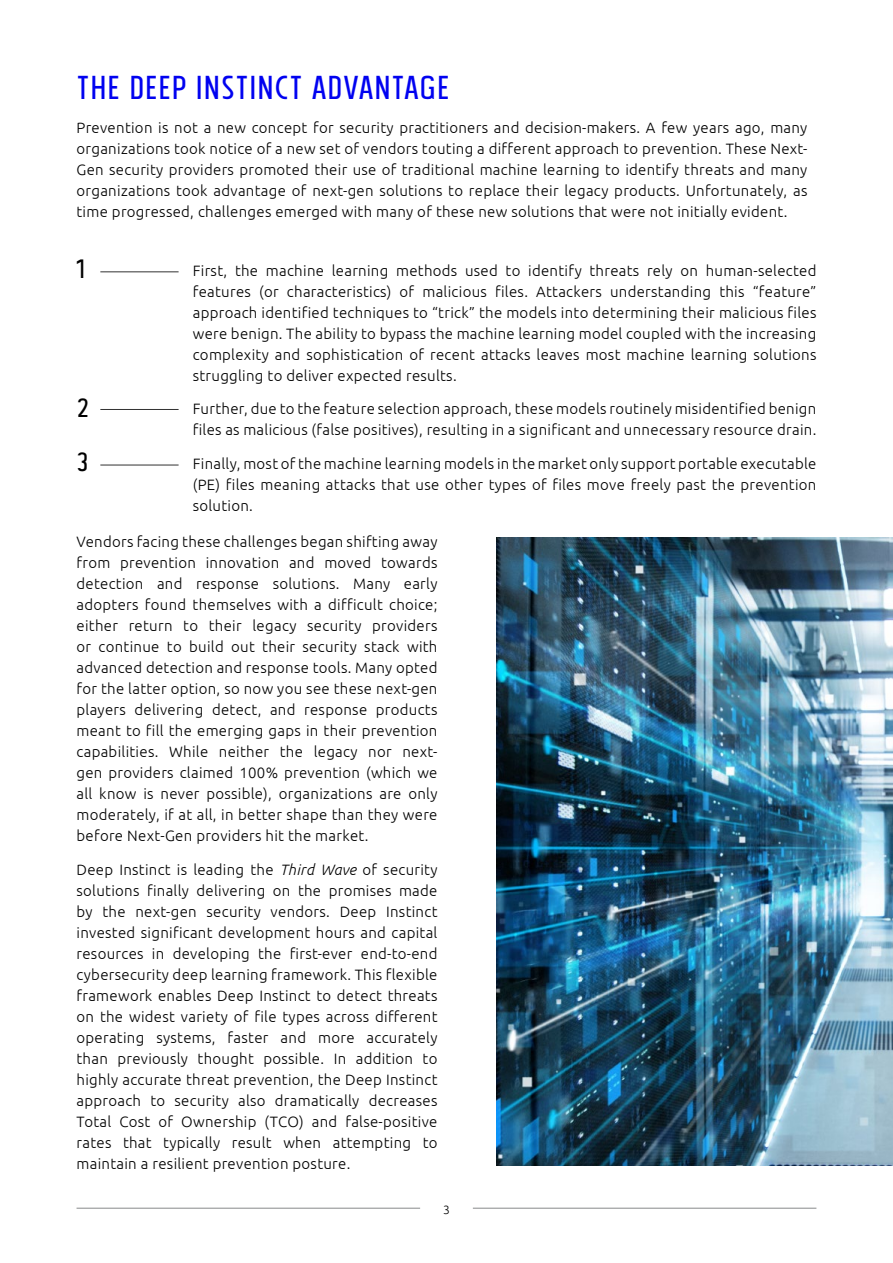
<style>
.page{position:relative;width:893px;height:1263px;background:#fff}
.page>*{position:absolute;margin:0;border:0;box-sizing:border-box;transform-origin:0 0}
.t1{font:37.5px "Tolyer No 3";letter-spacing:.01em;color:#0102f0}
.t2{font:30px/54.4px "Tolyer No 3";color:#000}
.t3{font:300 15px/21px "Ubuntu";letter-spacing:.02em;color:#000;text-align:justify}
.t4{font:300 12px "Ubuntu";color:#000}
.s1{font-style:italic}
</style>
<div class="page">
<hr style="left:473px;top:1208px;width:343px;height:1px;background:#6d6e71">
<hr style="left:77px;top:1208px;width:343px;height:1px;background:#6d6e71">
<hr style="left:100px;top:271px;width:79px;height:1px;background:#000">
<hr style="left:100px;top:409px;width:79px;height:1px;background:#000">
<hr style="left:100px;top:465px;width:79px;height:1px;background:#000">
<img style="left:497px;top:538px;width:396px;height:628px">
<h1 class="t1" style="left:77px;top:66px;width:375px">THE DEEP INSTINCT ADVANTAGE</h1>
<p class="t3" style="left:77px;top:117px;width:732px">Prevention is not a new concept for security practitioners and decision-makers. A few years ago, many organizations took notice of a new set of vendors touting a different approach to prevention. These Next-Gen security providers promoted their use of traditional machine learning to identify threats and many organizations took advantage of next-gen solutions to replace their legacy products. Unfortunately, as time progressed, challenges emerged with many of these new solutions that were not initially evident.</p>
<h2 class="t2" style="left:77px;top:241px;width:10px">1</h2>
<h2 class="t2" style="left:77px;top:380px;width:14px">2<br>3</h2>
<p class="t3" style="left:193px;top:259px;width:625px">First, the machine learning methods used to identify threats rely on human-selected features (or characteristics) of malicious files. Attackers understanding this “feature” approach identified techniques to “trick” the models into determining their malicious files were benign. The ability to bypass the machine learning model coupled with the increasing complexity and sophistication of recent attacks leaves most machine learning solutions struggling to deliver expected results.</p>
<p class="t3" style="left:193px;top:398px;width:625px">Further, due to the feature selection approach, these models routinely misidentified benign files as malicious (false positives), resulting in a significant and unnecessary resource drain.</p>
<p class="t3" style="left:193px;top:453px;width:625px">Finally, most of the machine learning models in the market only support portable executable (PE) files meaning attacks that use other types of files move freely past the prevention solution.</p>
<p class="t3" style="left:77px;top:531px;width:362px">Vendors facing these challenges began shifting away from prevention innovation and moved towards detection and response solutions. Many early adopters found themselves with a difficult choice; either return to their legacy security providers or continue to build out their security stack with advanced detection and response tools. Many opted for the latter option, so now you see these next-gen players delivering detect, and response products meant to fill the emerging gaps in their prevention capabilities. While neither the legacy nor next&shy;gen providers claimed 100% prevention (which we all know is never possible), organizations are only moderately, if at all, in better shape than they were before Next-Gen providers hit the market.</p>
<p class="t3" style="left:77px;top:858px;width:362px">Deep Instinct is leading the <span class="s1">Third Wave</span> of security solutions finally delivering on the promises made by the next-gen security vendors. Deep Instinct invested significant development hours and capital resources in developing the first-ever end-to-end cybersecurity deep learning framework. This flexible framework enables Deep Instinct to detect threats on the widest variety of file types across different operating systems, faster and more accurately than previously thought possible. In addition to highly accurate threat prevention, the Deep Instinct approach to security also dramatically decreases Total Cost of Ownership (TCO) and false-positive rates that typically result when attempting to maintain a resilient prevention posture.</p>
<p class="t4" style="left:443px;top:1202px;width:8px">3</p>
</div>
